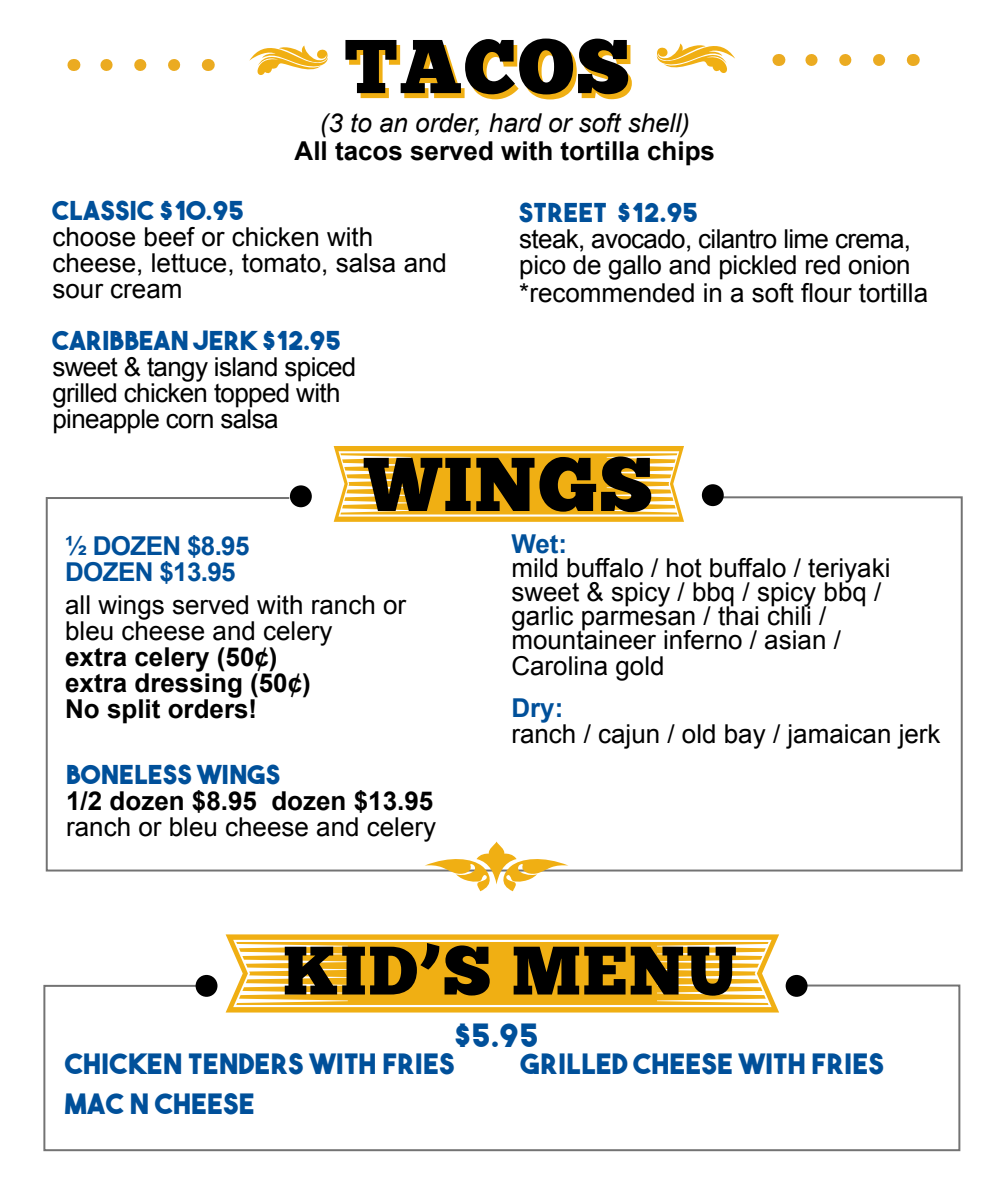
<style>
.page{position:relative;width:1008px;height:1188px;background:#fff}
.page>*{position:absolute;margin:0;border:0;box-sizing:border-box;transform-origin:0 0}
.t1{font:76px "Chunk Five Ex";letter-spacing:.025em;color:#000}
.t2{font:68.4px "Chunk Five Ex";letter-spacing:.025em;color:#000}
.t3{font:32px "The Bold Font";color:#00509a}
.t4{font:28px/40px "The Bold Font";letter-spacing:.025em;color:#00509a}
.t5{font:26px/24.4px "Arial";color:#000}
.t6{font:700 26px/26px "Arial";color:#000}
.t7{font:26px/26px "Arial";letter-spacing:-.025em;color:#000}
.t8{font:26px "The Bold Font";letter-spacing:.025em;color:#00509a}
.t9{font:700 26px/26px "Arial";letter-spacing:-.025em;color:#00509a}
.t10{font:italic 26px "Arial";color:#000}
</style>
<div class="page">
<svg style="left:334px;top:446px;width:350px;height:49px;background:#f2bd3c"></svg>
<svg style="left:100px;top:59px;width:74px;height:12px"></svg>
<svg style="left:208px;top:59px;width:1px;height:12px"></svg>
<svg style="left:73px;top:59px;width:1px;height:12px"></svg>
<svg style="left:805px;top:54px;width:74px;height:12px"></svg>
<svg style="left:913px;top:54px;width:1px;height:12px"></svg>
<svg style="left:778px;top:54px;width:1px;height:12px"></svg>
<svg style="left:249px;top:45px;width:79px;height:30px"></svg>
<svg style="left:656px;top:43px;width:79px;height:30px"></svg>
<svg style="left:45px;top:495px;width:918px;height:377px"></svg>
<div style="left:290px;top:485px;width:22px;height:22px;background:#000;border-radius:50%"></div>
<div style="left:702px;top:484px;width:22px;height:22px;background:#000;border-radius:50%"></div>
<svg style="left:425px;top:842px;width:143px;height:49px"></svg>
<svg style="left:226px;top:934px;width:553px;height:50px;background:#f2bd3e"></svg>
<svg style="left:43px;top:984px;width:918px;height:168px"></svg>
<div style="left:196px;top:975px;width:21px;height:22px;background:#000;border-radius:50%"></div>
<div style="left:786px;top:975px;width:22px;height:22px;background:#000;border-radius:50%"></div>
<h1 class="t1" style="left:344px;top:9px;width:287px">TACOS</h1>
<p class="t10" style="left:320px;top:106px;width:371px">(3 to an order, hard or soft shell)</p>
<p class="t6" style="left:295px;top:138px;width:422px">All tacos served with tortilla chips</p>
<p class="t8" style="left:52px;top:194px;width:193px">CLASSIC $10.95</p>
<p class="t5" style="left:52px;top:224px;width:396px;line-height:26px">choose beef or chicken with cheese, lettuce, tomato, salsa and sour cream</p>
<p class="t8" style="left:52px;top:324px;width:290px">CARIBBEAN JERK $12.95</p>
<p class="t7" style="left:52px;top:354px;width:305px">sweet &amp; tangy island spiced grilled chicken topped with pineapple corn salsa</p>
<p class="t8" style="left:519px;top:196px;width:181px">STREET $12.95</p>
<p class="t5" style="left:519px;top:226px;width:410px;line-height:27px">steak, avocado, cilantro lime crema, pico de gallo and pickled red onion *recommended in a soft flour tortilla</p>
<h1 class="t1" style="left:364px;top:427px;width:290px">WINGS</h1>
<p class="t9" style="left:65px;top:533px;width:186px">½ DOZEN $8.95<br>DOZEN $13.95</p>
<p class="t5" style="left:65px;top:592px;width:342px;line-height:26px">all wings served with ranch or bleu cheese and celery</p>
<p class="t6" style="left:65px;top:644px;width:247px">extra celery (50¢) extra dressing (50¢)<br>No split orders!</p>
<p class="t8" style="left:66px;top:758px;width:216px">BONELESS WINGS</p>
<p class="t6" style="left:66px;top:788px;width:369px">1/2 dozen $8.95 dozen $13.95</p>
<p class="t5" style="left:66px;top:815px;width:371px">ranch or bleu cheese and celery</p>
<p class="t9" style="left:511px;top:531px;width:57px">Wet:</p>
<p class="t5" style="left:511px;top:556px;width:381px">mild buffalo / hot buffalo / teriyaki sweet &amp; spicy / bbq / spicy bbq / garlic parmesan / thai chili / mountaineer inferno / asian /<br>Carolina gold</p>
<p class="t9" style="left:511px;top:695px;width:53px">Dry:</p>
<p class="t5" style="left:511px;top:722px;width:431px">ranch / cajun / old bay / jamaican jerk</p>
<h2 class="t2" style="left:283px;top:919px;width:455px">KID’S MENU</h2>
<p class="t3" style="left:454px;top:1015px;width:86px">$5.95</p>
<p class="t4" style="left:65px;top:1044px;width:391px">CHICKEN TENDERS WITH FRIES<br>MAC N CHEESE</p>
<p class="t4" style="left:521px;top:1044px;width:364px">GRILLED CHEESE WITH FRIES</p>
</div>
